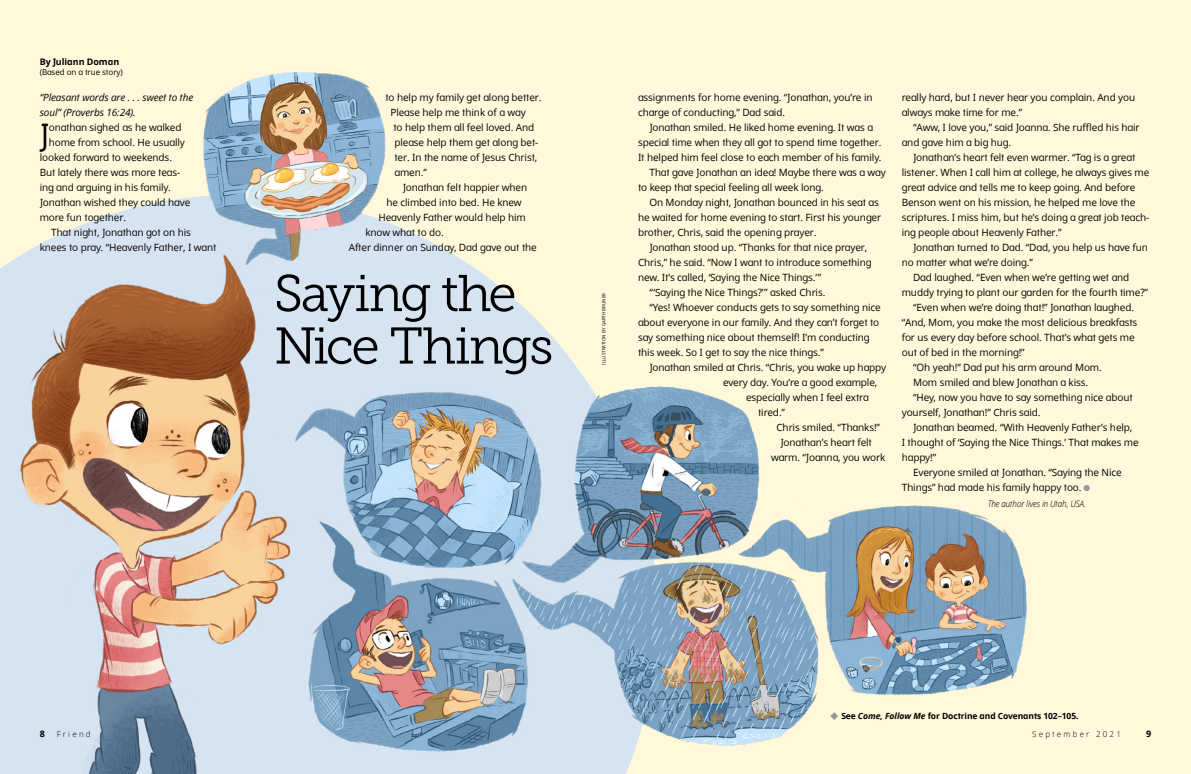
<style>
.page{position:relative;width:1191px;height:774px;background:#fff8db}
.page>*{position:absolute;margin:0;border:0;box-sizing:border-box;transform-origin:0 0}
.t1{font:51.5px/52.5px "Museo Slablds Lat 300";letter-spacing:-.05em;color:#000}
.ARTCL_para_first{font:31px "Dots Solidlds Lat";color:#000}
.ARTCL_para{font:10px/15px "Dots Solidlds Lat";letter-spacing:-.01em;color:#000}
.ARTCL_para_first-2{font:10px "Dots Solidlds Lat";letter-spacing:-.01em;color:#000}
.ARTCL_epigraph{font:italic 10px/15px "Dots Solidlds Lat";letter-spacing:-.01em;color:#000}
.POP_para_large_Dots{font:italic 300 9px "Dots Solid Condlds Lat";letter-spacing:-.01em;color:#000}
.ARTCL-BY_para_first{font:9px "Dots Solid lds Lat Bold";letter-spacing:-.005em;color:#000}
.INFO_para_dots_Diamo{font:8.5px "Dots Solid lds Lat Bold";letter-spacing:-.01em;color:#000}
.t2{font:300 8px "Dots Solidlds Lat";letter-spacing:.28em;color:#000}
.ARTCL-BY_para{font:8px "Dots Solidlds Lat";letter-spacing:-.005em;color:#000}
.FIGimg-CRDT_para{font:4.5px "Dots Solidlds Lat";color:#000}
.s1{font-family:"Ding P Ilds Dpi";font-size:8.5px;color:#969798}
.s2{color:#969798}
.s3{font-family:"Dots Solidlds Lat";font-weight:700;font-style:italic}
</style>
<div class="page">
<svg style="left:41px;top:197px;width:585px;height:577px;fill:#d6e3f1"></svg>
<img style="left:0;top:244px;width:298px;height:530px">
<img style="left:283px;top:367px;width:744px;height:406px">
<img style="left:190px;top:72px;width:211px;height:199px">
<img style="left:857px;top:657px;width:27px;height:16px">
<p class="ARTCL-BY_para_first" style="left:40px;top:55px;width:81px">By Juliann Doman</p>
<p class="ARTCL-BY_para" style="left:40px;top:67px;width:85px">(Based on a true story)</p>
<p class="ARTCL_epigraph" style="left:40px;top:89px;width:155px">“Pleasant words are . . . sweet to the soul” (Proverbs 16:24).</p>
<p class="ARTCL_para_first" style="left:39px;top:112px;width:11px">J</p>
<p class="ARTCL_para_first-2" style="left:49px;top:120px;width:134px">onathan sighed as he walked</p>
<p class="ARTCL_para_first-2" style="left:49px;top:135px;width:138px">home from school. He usually</p>
<p class="ARTCL_para_first-2" style="left:40px;top:150px;width:134px">looked forward to weekends.</p>
<p class="ARTCL_para_first-2" style="left:40px;top:165px;width:142px">But lately there was more teas-</p>
<p class="ARTCL_para_first-2" style="left:40px;top:180px;width:133px">ing and arguing in his family.</p>
<p class="ARTCL_para_first-2" style="left:40px;top:195px;width:152px">Jonathan wished they could have</p>
<p class="ARTCL_para_first-2" style="left:40px;top:210px;width:88px">more fun together.</p>
<p class="ARTCL_para" style="left:40px;top:225px;width:178px;text-indent:11px">That night, Jonathan got on his knees to pray. “Heavenly Father, I want</p>
<p class="ARTCL_para" style="left:385px;top:89px;width:158px">to help my family get along better.</p>
<p class="ARTCL_para" style="left:390px;top:104px;width:137px">Please help me think of a way</p>
<p class="ARTCL_para" style="left:393px;top:119px;width:142px">to help them all feel loved. And</p>
<p class="ARTCL_para" style="left:394px;top:134px;width:145px">please help them get along bet-</p>
<p class="ARTCL_para" style="left:394px;top:150px;width:144px">ter. In the name of Jesus Christ,</p>
<p class="ARTCL_para" style="left:394px;top:165px;width:34px">amen.”</p>
<p class="ARTCL_para" style="left:403px;top:180px;width:126px">Jonathan felt happier when</p>
<p class="ARTCL_para" style="left:386px;top:195px;width:137px">he climbed into bed. He knew</p>
<p class="ARTCL_para" style="left:378px;top:210px;width:149px">Heavenly Father would help him</p>
<p class="ARTCL_para" style="left:365px;top:225px;width:80px">know what to do.</p>
<p class="ARTCL_para" style="left:349px;top:240px;width:190px">After dinner on Sunday, Dad gave out the</p>
<p class="t1" style="left:274px;top:265px;width:281px">Saying the<br>Nice Things</p>
<p class="FIGimg-CRDT_para" style="left:600px;top:365px;width:73px;rotate:-90deg">ILLUSTRATION BY GARTH BRUNER</p>
<p class="ARTCL_para" style="left:638px;top:89px;width:236px">assignments for home evening. “Jonathan, you’re in charge of conducting,” Dad said.</p>
<p class="ARTCL_para" style="left:638px;top:119px;width:245px;text-align:center">Jonathan smiled. He liked home evening. It was a special time when they all got to spend time together.<br>It helped him feel close to each member of his family.</p>
<p class="ARTCL_para" style="left:638px;top:165px;width:249px;text-indent:11px">That gave Jonathan an idea! Maybe there was a way to keep that special feeling all week long.</p>
<p class="ARTCL_para" style="left:638px;top:195px;width:245px;text-indent:11px">On Monday night, Jonathan bounced in his seat as he waited for home evening to start. First his younger brother, Chris, said the opening prayer.</p>
<p class="ARTCL_para" style="left:638px;top:240px;width:235px;text-indent:11px">Jonathan stood up. “Thanks for that nice prayer,<br>Chris,” he said. “Now I want to introduce something new. It’s called, ‘Saying the Nice Things.’”</p>
<p class="ARTCL_para" style="left:649px;top:285px;width:177px">“‘Saying the Nice Things?’” asked Chris.</p>
<p class="ARTCL_para" style="left:638px;top:300px;width:244px;text-indent:11px">“Yes! Whoever conducts gets to say something nice about everyone in our family. And they can’t forget to say something nice about themself! I’m conducting this week. So I get to say the nice things.”</p>
<p class="ARTCL_para" style="left:649px;top:360px;width:238px">Jonathan smiled at Chris. “Chris, you wake up happy</p>
<p class="ARTCL_para" style="left:723px;top:375px;width:156px">every day. You’re a good example,</p>
<p class="ARTCL_para" style="left:746px;top:390px;width:124px">especially when I feel extra</p>
<p class="ARTCL_para" style="left:758px;top:405px;width:29px">tired.”</p>
<p class="ARTCL_para" style="left:776px;top:420px;width:105px">Chris smiled. “Thanks!”</p>
<p class="ARTCL_para" style="left:771px;top:435px;width:116px;text-align:center">Jonathan’s heart felt warm. “Joanna, you work</p>
<p class="ARTCL_para" style="left:901px;top:89px;width:235px">really hard, but I never hear you complain. And you always make time for me.”</p>
<p class="ARTCL_para" style="left:901px;top:119px;width:239px;text-indent:11px">“Aww, I love you,” said Joanna. She ruffled his hair and gave him a big hug.</p>
<p class="ARTCL_para" style="left:901px;top:150px;width:249px;text-indent:11px">Jonathan’s heart felt even warmer. “Tag is a great listener. When I call him at college, he always gives me great advice and tells me to keep going. And before Benson went on his mission, he helped me love the scriptures. I miss him, but he’s doing a great job teach&shy;ing people about Heavenly Father.”</p>
<p class="ARTCL_para" style="left:901px;top:240px;width:248px;text-indent:11px">Jonathan turned to Dad. “Dad, you help us have fun no matter what we’re doing.”</p>
<p class="ARTCL_para" style="left:901px;top:270px;width:248px;text-indent:11px">Dad laughed. “Even when we’re getting wet and muddy trying to plant our garden for the fourth time?”</p>
<p class="ARTCL_para" style="left:901px;top:300px;width:237px;text-indent:11px">“Even when we’re doing that!” Jonathan laughed. “And, Mom, you make the most delicious breakfasts for us every day before school. That’s what gets me out of bed in the morning!”</p>
<p class="ARTCL_para" style="left:913px;top:360px;width:190px">“Oh yeah!” Dad put his arm around Mom.</p>
<p class="ARTCL_para" style="left:913px;top:375px;width:177px">Mom smiled and blew Jonathan a kiss.</p>
<p class="ARTCL_para" style="left:901px;top:390px;width:233px;text-indent:11px">“Hey, now you have to say something nice about yourself, Jonathan!” Chris said.</p>
<p class="ARTCL_para" style="left:901px;top:420px;width:238px;text-indent:11px">Jonathan beamed. “With Heavenly Father’s help,<br>I thought of ‘Saying the Nice Things.’ That makes me happy!”</p>
<p class="ARTCL_para" style="left:901px;top:465px;width:221px;text-indent:11px">Everyone smiled at Jonathan. “Saying the Nice<br>Things” had made his family happy too. <span class="s1">●</span></p>
<p class="POP_para_large_Dots" style="left:987px;top:497px;width:99px">The author lives in Utah, USA.</p>
<p class="INFO_para_dots_Diamo" style="left:829px;top:710px;width:250px"><span class="s2">◆</span> See <span class="s3">Come, Follow Me</span> for Doctrine and Covenants 102–105.</p>
<p class="ARTCL-BY_para_first" style="left:40px;top:727px;width:7px">8</p>
<p class="t2" style="left:57px;top:728px;width:36px">Friend</p>
<p class="t2" style="left:1032px;top:728px;width:90px">September 2021</p>
<p class="ARTCL-BY_para_first" style="left:1146px;top:727px;width:7px">9</p>
</div>
